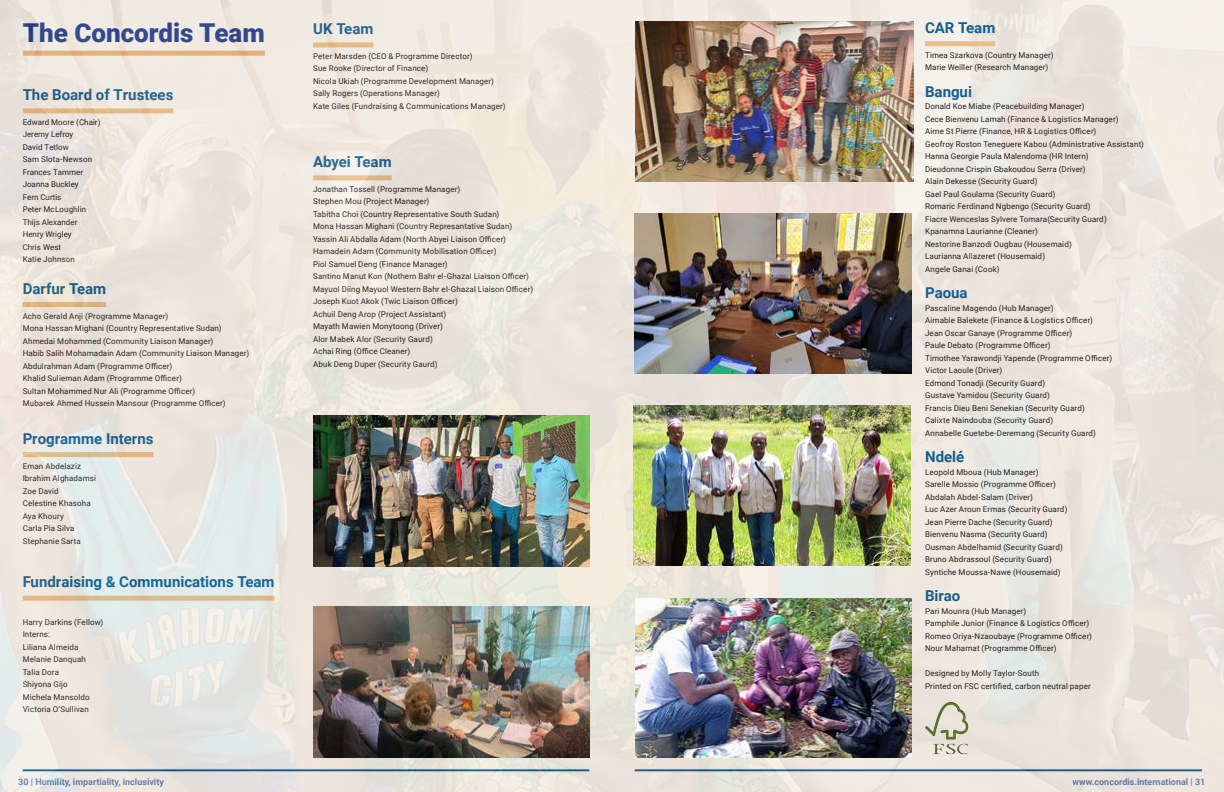
<style>
.page{position:relative;width:1224px;height:792px;background:#fff}
.page>*{position:absolute;margin:0;border:0;box-sizing:border-box;transform-origin:0 0}
.t1{font:900 26px "Roboto";color:#25408f}
.t2{font:700 15px "Roboto";color:#175e8e}
.t3{font:700 9px "Roboto";color:#6580a7}
.t4{font:8px/12.5px "Roboto";letter-spacing:.015em;color:#231f20}
</style>
<div class="page">
<img style="left:0;top:0;width:1224px;height:792px">
<img style="left:635px;top:21px;width:278px;height:160px">
<img style="left:636px;top:598px;width:275px;height:160px">
<div style="left:925px;top:41px;width:70px;height:5px;background:#e9be89"></div>
<img style="left:635px;top:214px;width:277px;height:160px">
<img style="left:634px;top:406px;width:277px;height:160px">
<img style="left:934px;top:702px;width:16px;height:25px">
<h1 class="t1" style="left:23px;top:15px;width:244px">The Concordis Team</h1>
<h2 class="t2" style="left:23px;top:84px;width:152px">The Board of Trustees</h2>
<p class="t4" style="left:23px;top:115px;width:79px">Edward Moore (Chair)<br>Jeremy Lefroy<br>David Tetlow<br>Sam Slota-Newson<br>Frances Tammer<br>Joanna Buckley<br>Fern Curtis<br>Peter McLoughlin<br>Thijs Alexander<br>Henry Wrigley<br>Chris West<br>Katie Johnson</p>
<h2 class="t2" style="left:23px;top:278px;width:85px">Darfur Team</h2>
<p class="t4" style="left:23px;top:309px;width:228px">Acho Gerald Anji (Programme Manager)<br>Mona Hassan Mighani (Country Representative Sudan)<br>Ahmedai Mohammed (Community Liaison Manager)<br>Habib Salih Mohamadain Adam (Community Liaison Manager)<br>Abdulrahman Adam (Programme Officer)<br>Khalid Sulieman Adam (Programme Officer)<br>Sultan Mohammed Nur Ali (Programme Officer)<br>Mubarek Ahmed Hussein Mansour (Programme Officer)</p>
<h2 class="t2" style="left:23px;top:428px;width:132px">Programme Interns</h2>
<p class="t4" style="left:23px;top:459px;width:75px">Eman Abdelaziz<br>Ibrahim Alghadamsi<br>Zoe David<br>Celestine Khasoha<br>Aya Khoury<br>Carla Pia Silva<br>Stephanie Sarta</p>
<h2 class="t2" style="left:23px;top:571px;width:253px">Fundraising &amp; Communications Team</h2>
<p class="t4" style="left:23px;top:615px;width:82px">Harry Darkins (Fellow)<br>Interns:<br>Liliana Almeida<br>Melanie Danquah<br>Talia Dora<br>Shiyona Gijo<br>Michela Mansoldo<br>Victoria O’Sullivan</p>
<h2 class="t2" style="left:313px;top:18px;width:62px">UK Team</h2>
<p class="t4" style="left:313px;top:50px;width:194px">Peter Marsden (CEO &amp; Programme Director)<br>Sue Rooke (Director of Finance)<br>Nicola Ukiah (Programme Development Manager)<br>Sally Rogers (Operations Manager)<br>Kate Giles (Fundraising &amp; Communications Manager)</p>
<h2 class="t2" style="left:313px;top:151px;width:80px">Abyei Team</h2>
<p class="t4" style="left:313px;top:182px;width:222px">Jonathan Tossell (Programme Manager)<br>Stephen Mou (Project Manager)<br>Tabitha Choi (Country Representative South Sudan)<br>Mona Hassan Mighani (Country Represantative Sudan)<br>Yassin Ali Abdalla Adam (North Abyei Liaison Officer)<br>Hamadein Adam (Community Mobilisation Officer)<br>Piol Samuel Deng (Finance Manager)<br>Santino Manut Kon (Nothern Bahr el-Ghazal Liaison Officer)<br>Mayuol Diing Mayuol Western Bahr el-Ghazal Liaison Officer)<br>Joseph Kuot Akok (Twic Liaison Officer)<br>Achuil Deng Arop (Project Assistant)<br>Mayath Mawien Monytoong (Driver)<br>Alor Mabek Alor (Security Gaurd)<br>Achai Ring (Office Cleaner)<br>Abuk Deng Duper (Security Gaurd)</p>
<h2 class="t2" style="left:925px;top:17px;width:72px">CAR Team</h2>
<p class="t4" style="left:925px;top:48px;width:130px">Timea Szarkova (Country Manager)<br>Marie Weiller (Research Manager)</p>
<h2 class="t2" style="left:925px;top:81px;width:48px">Bangui</h2>
<p class="t4" style="left:925px;top:100px;width:220px">Donald Koe Miabe (Peacebuilding Manager)<br>Cece Bienvenu Lamah (Finance &amp; Logistics Manager)<br>Aime St Pierre (Finance, HR &amp; Logistics Officer)<br>Geofroy Roston Teneguere Kabou (Administrative Assistant)<br>Hanna Georgie Paula Malendoma (HR Intern)<br>Dieudonne Crispin Gbakoudou Serra (Driver)<br>Alain Dekesse (Security Guard)<br>Gael Paul Goulama (Security Guard)<br>Romaric Ferdinand Ngbengo (Security Guard)<br>Fiacre Wenceslas Sylvere Tomara(Security Guard)<br>Kpanamna Laurianne (Cleaner)<br>Nestorine Banzodi Ougbau (Housemaid)<br>Laurianna Allazeret (Housemaid)<br>Angele Ganai (Cook)</p>
<h2 class="t2" style="left:925px;top:282px;width:44px">Paoua</h2>
<p class="t4" style="left:925px;top:301px;width:189px">Pascaline Magendo (Hub Manager)<br>Aimable Balekete (Finance &amp; Logistics Officer)<br>Jean Oscar Ganaye (Programme Officer)<br>Paule Debato (Programme Officer)<br>Timothee Yarawondji Yapende (Programme Officer)<br>Victor Laoule (Driver)<br>Edmond Tonadji (Security Guard)<br>Gustave Yamidou (Security Guard)<br>Francis Dieu Beni Senekian (Security Guard)<br>Calixte Naindouba (Security Guard)<br>Annabelle Guetebe-Deremang (Security Guard)</p>
<h2 class="t2" style="left:925px;top:447px;width:41px">Ndelé</h2>
<p class="t4" style="left:925px;top:465px;width:144px">Leopold Mboua (Hub Manager)<br>Sarelle Mossio (Programme Officer)<br>Abdalah Abdel-Salam (Driver)<br>Luc Azer Aroun Ermas (Security Guard)<br>Jean Pierre Dache (Security Guard)<br>Bienvenu Nasma (Security Guard)<br>Ousman Abdelhamid (Security Guard)<br>Bruno Abdrassoul (Security Guard)<br>Syntiche Moussa-Nawe (Housemaid)</p>
<h2 class="t2" style="left:925px;top:586px;width:37px">Birao</h2>
<p class="t4" style="left:925px;top:605px;width:169px">Pari Mounra (Hub Manager)<br>Pamphile Junior (Finance &amp; Logistics Officer)<br>Romeo Oriya-Nzaoubaye (Programme Officer)<br>Nour Mahamat (Programme Officer)</p>
<p class="t4" style="left:925px;top:667px;width:167px">Designed by Molly Taylor-South<br>Printed on FSC certified, carbon neutral paper</p>
<p class="t3" style="left:18px;top:776px;width:147px">30 | Humility, impartiality, inclusivity</p>
<p class="t3" style="left:1073px;top:776px;width:134px">www.concordis.international | 31</p>
</div>
